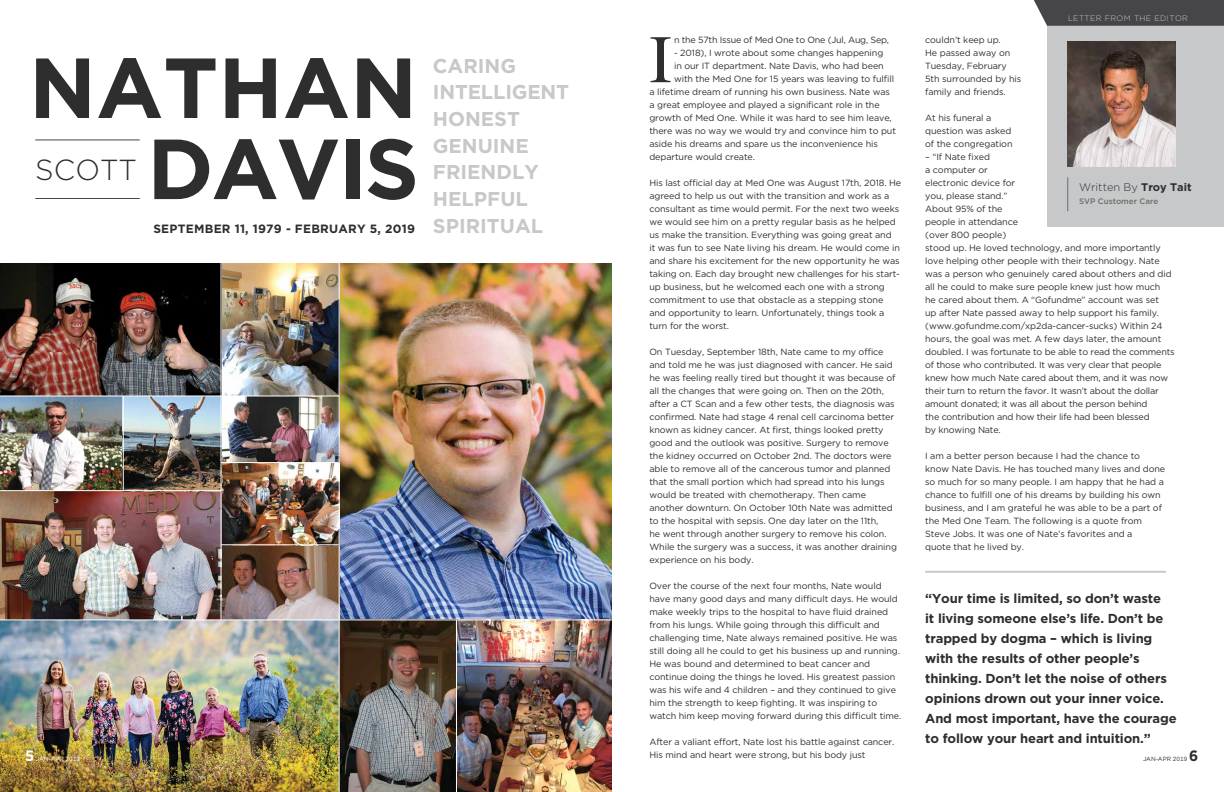
<style>
.page{position:relative;width:1224px;height:792px;background:#fff}
.page>*{position:absolute;margin:0;border:0;box-sizing:border-box;transform-origin:0 0}
.t1{font:700 85px "Gotham";color:#2e2e2f}
.t2{font:67.9px "Times";color:#2e2e2f}
.t3{font:300 29px "Gotham";color:#2e2e2f}
.t4{font:700 20px/26.7px "Gotham";color:#c7c8ca}
.t5{font:700 15px "Gotham";color:#fff}
.t6{font:700 15px "Gotham";color:#2e2e2f}
.t7{font:700 13px/20px "Gotham";letter-spacing:-.01em;color:#2e2e2f}
.t8{font:700 12px "Gotham";letter-spacing:.02em;color:#2e2e2f}
.t9{font:300 11px "Gotham";color:#2e2e2f}
.t10{font:9px/13px "Gotham";letter-spacing:-.01em;color:#2e2e2f}
.t11{font:300 8px "Gotham";letter-spacing:.05em;color:#c7c8ca}
.t12{font:500 8px "Gotham";color:#6d6e69}
.t13{font:6px "Gotham";color:#fff}
.t14{font:6px "Gotham";color:#2e2e2f}
.s1{font-weight:700}
</style>
<div class="page">
<div style="left:1047px;top:0;width:177px;height:227px;background:#c7c8ca"></div>
<img style="left:1068px;top:41px;width:108px;height:126px">
<img style="left:0;top:263px;width:612px;height:356px">
<hr style="left:1068px;top:177px;width:1px;height:34px;background:#6d6e69">
<hr style="left:35px;top:139px;width:105px;height:1px;background:#464547">
<hr style="left:35px;top:198px;width:105px;height:1px;background:#464547">
<img style="left:0;top:620px;width:456px;height:172px">
<img style="left:457px;top:620px;width:155px;height:172px">
<svg style="left:1034px;top:0;width:190px;height:26px;background:#4d4c4e"></svg>
<hr style="left:339px;top:258px;width:1px;height:534px;background:#fff">
<hr style="left:221px;top:258px;width:1px;height:362px;background:#fff">
<hr style="left:123px;top:396px;width:1px;height:95px;background:#fff">
<hr style="left:0;top:490px;width:222px;height:1px;background:#fff">
<hr style="left:221px;top:462px;width:118px;height:1px;background:#fff">
<hr style="left:221px;top:544px;width:118px;height:1px;background:#fff">
<hr style="left:0;top:396px;width:339px;height:1px;background:#fff">
<hr style="left:925px;top:571px;width:241px;height:2px;background:#c7c8ca">
<p class="t11" style="left:1068px;top:13px;width:122px">LETTER FROM THE EDITOR</p>
<p class="t10" style="left:925px;top:33px;width:98px">couldn’t keep up.<br>He passed away on<br>Tuesday, February<br>5th surrounded by his family and friends.</p>
<p class="t10" style="left:925px;top:111px;width:89px">At his funeral a question was asked of the congregation</p>
<p class="t10" style="left:925px;top:150px;width:251px">– “If Nate fixed<br>a computer or<br>electronic device for<br>you, please stand.”<br>About 95% of the<br>people in attendance<br>(over 800 people)<br>stood up. He loved technology, and more importantly love helping other people with their technology. Nate was a person who genuinely cared about others and did all he could to make sure people knew just how much<br>he cared about them. A “Gofundme” account was set<br>up after Nate passed away to help support his family. (www.gofundme.com/xp2da-cancer-sucks) Within 24 hours, the goal was met. A few days later, the amount doubled. I was fortunate to be able to read the comments of those who contributed. It was very clear that people knew how much Nate cared about them, and it was now their turn to return the favor. It wasn’t about the dollar amount donated; it was all about the person behind<br>the contribution and how their life had been blessed<br>by knowing Nate.</p>
<p class="t10" style="left:925px;top:449px;width:242px">I am a better person because I had the chance to know Nate Davis. He has touched many lives and done so much for so many people. I am happy that he had a chance to fulfill one of his dreams by building his own business, and I am grateful he was able to be a part of the Med One Team. The following is a quote from Steve Jobs. It was one of Nate’s favorites and a<br>quote that he lived by.</p>
<h2 class="t2" style="left:649px;top:-4px;width:24px">I</h2>
<p class="t10" style="left:674px;top:33px;width:217px">n the 57th Issue of Med One to One (Jul, Aug, Sep,</p>
<p class="t10" style="left:674px;top:46px;width:211px">- 2018), I wrote about some changes happening</p>
<p class="t10" style="left:674px;top:59px;width:211px">in our IT department. Nate Davis, who had been</p>
<p class="t10" style="left:674px;top:72px;width:222px">with the Med One for 15 years was leaving to fulfill</p>
<p class="t10" style="left:649px;top:85px;width:242px">a lifetime dream of running his own business. Nate was</p>
<p class="t10" style="left:649px;top:98px;width:232px">a great employee and played a significant role in the</p>
<p class="t10" style="left:649px;top:111px;width:244px">growth of Med One. While it was hard to see him leave,</p>
<p class="t10" style="left:649px;top:124px;width:248px">there was no way we would try and convince him to put</p>
<p class="t10" style="left:649px;top:137px;width:230px">aside his dreams and spare us the inconvenience his</p>
<p class="t10" style="left:649px;top:150px;width:107px">departure would create.</p>
<p class="t10" style="left:649px;top:176px;width:253px">His last official day at Med One was August 17th, 2018. He agreed to help us out with the transition and work as a consultant as time would permit. For the next two weeks we would see him on a pretty regular basis as he helped us make the transition. Everything was going great and<br>it was fun to see Nate living his dream. He would come in and share his excitement for the new opportunity he was taking on. Each day brought new challenges for his start&shy;up business, but he welcomed each one with a strong commitment to use that obstacle as a stepping stone and opportunity to learn. Unfortunately, things took a turn for the worst.</p>
<p class="t10" style="left:649px;top:345px;width:249px">On Tuesday, September 18th, Nate came to my office and told me he was just diagnosed with cancer. He said he was feeling really tired but thought it was because of all the changes that were going on. Then on the 20th, after a CT Scan and a few other tests, the diagnosis was confirmed. Nate had stage 4 renal cell carcinoma better known as kidney cancer. At first, things looked pretty good and the outlook was positive. Surgery to remove the kidney occurred on October 2nd. The doctors were able to remove all of the cancerous tumor and planned that the small portion which had spread into his lungs would be treated with chemotherapy. Then came another downturn. On October 10th Nate was admitted to the hospital with sepsis. One day later on the 11th,<br>he went through another surgery to remove his colon.<br>While the surgery was a success, it was another draining experience on his body.</p>
<p class="t10" style="left:649px;top:579px;width:254px">Over the course of the next four months, Nate would have many good days and many difficult days. He would make weekly trips to the hospital to have fluid drained from his lungs. While going through this difficult and challenging time, Nate always remained positive. He was still doing all he could to get his business up and running.<br>He was bound and determined to beat cancer and continue doing the things he loved. His greatest passion was his wife and 4 children – and they continued to give him the strength to keep fighting. It was inspiring to watch him keep moving forward during this difficult time.</p>
<p class="t10" style="left:649px;top:735px;width:246px">After a valiant effort, Nate lost his battle against cancer.<br>His mind and heart were strong, but his body just</p>
<h1 class="t1" style="left:29px;top:32px;width:390px">NATHAN</h1>
<h3 class="t4" style="left:433px;top:52px;width:138px">CARING<br>INTELLIGENT<br>HONEST<br>GENUINE<br>FRIENDLY<br>HELPFUL<br>SPIRITUAL</h3>
<h1 class="t1" style="left:147px;top:113px;width:273px">DAVIS</h1>
<h3 class="t3" style="left:35px;top:151px;width:103px">SCOTT</h3>
<p class="t9" style="left:1079px;top:180px;width:114px">Written By <span class="s1">Troy Tait</span></p>
<p class="t12" style="left:1079px;top:196px;width:81px">SVP Customer Care</p>
<h3 class="t8" style="left:153px;top:220px;width:263px">SEPTEMBER 11, 1979 - FEBRUARY 5, 2019</h3>
<p class="t7" style="left:925px;top:589px;width:253px">“Your time is limited, so don’t waste<br>it living someone else’s life. Don’t be trapped by dogma – which is living with the results of other people’s thinking. Don’t let the noise of others opinions drown out your inner voice.<br>And most important, have the courage to follow your heart and intuition.”</p>
<h3 class="t5" style="left:25px;top:745px;width:10px">5</h3>
<p class="t13" style="left:36px;top:755px;width:46px">JAN-APR 2019</p>
<p class="t14" style="left:1143px;top:755px;width:46px">JAN-APR 2019</p>
<h3 class="t6" style="left:1189px;top:745px;width:10px">6</h3>
</div>
